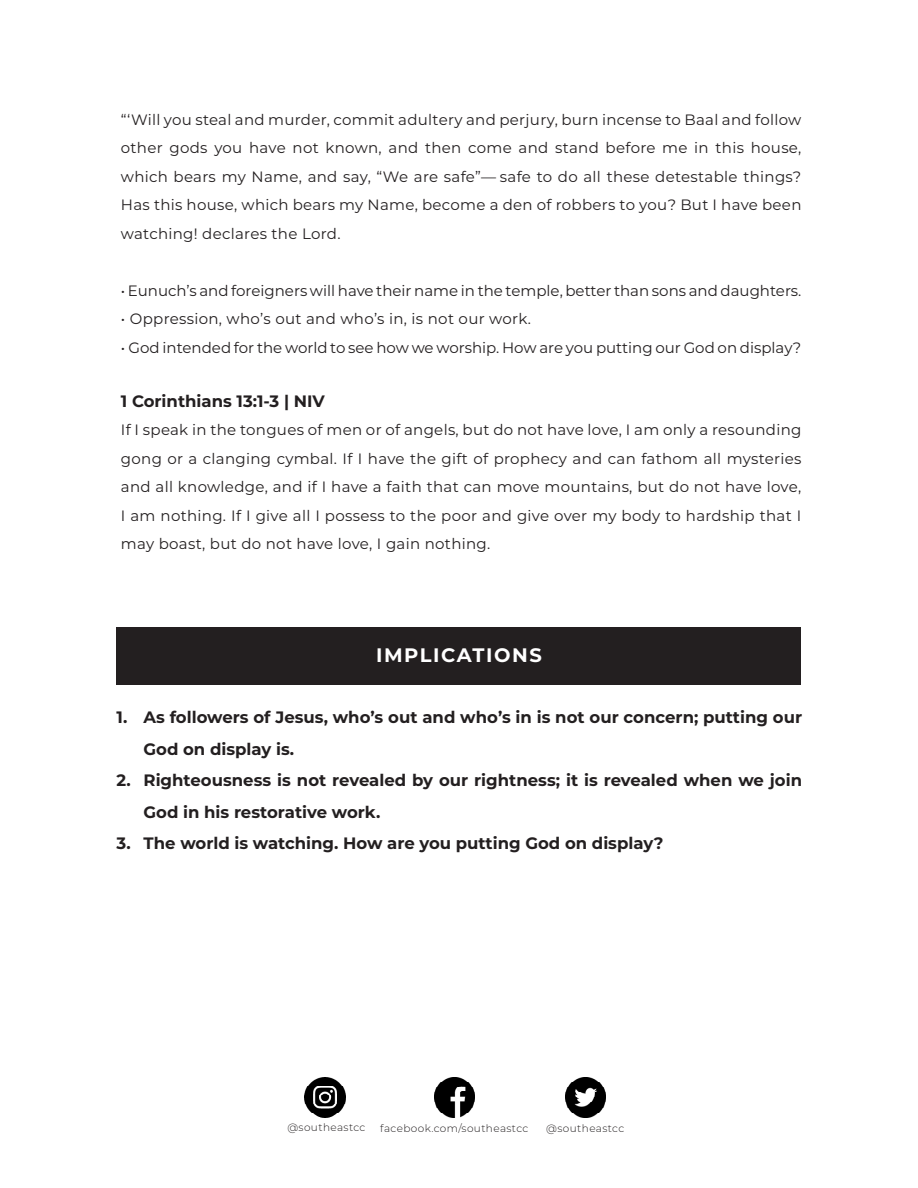
<style>
.page{position:relative;width:918px;height:1188px;background:#fff}
.page>*{position:absolute;margin:0;border:0;box-sizing:border-box;transform-origin:0 0}
.t1{font:700 19.5px "Montserrat";letter-spacing:.08em;color:#fff}
.Body{font:700 16.5px/31.5px "Montserrat";color:#231f20}
.Body-2{font:15px/28.5px "Montserrat";color:#231f20;text-align:justify}
.Body-3{font:15px "Montserrat";letter-spacing:.02em;color:#231f20}
.t2{font:300 10.5px "Montserrat";letter-spacing:.04em;color:#231f20}
</style>
<div class="page">
<div style="left:117px;top:627px;width:684px;height:58px;background:#231f20"></div>
<img style="left:305px;top:1077px;width:40px;height:40px">
<img style="left:434px;top:1077px;width:41px;height:40px">
<img style="left:565px;top:1077px;width:40px;height:40px">
<p class="Body-2" style="left:121px;top:104px;width:682px">“‘Will you steal and murder, commit adultery and perjury, burn incense to Baal and follow other gods you have not known, and then come and stand before me in this house, which bears my Name, and say, “We are safe”— safe to do all these detestable things?<br>Has this house, which bears my Name, become a den of robbers to you? But I have been watching! declares the Lord.</p>
<p class="Body-2" style="left:121px;top:275px;width:682px">• Eunuch’s and foreigners will have their name in the temple, better than sons and daughters.</p>
<p class="Body-3" style="left:121px;top:308px;width:412px">• Oppression, who’s out and who’s in, is not our work.</p>
<p class="Body-2" style="left:121px;top:332px;width:682px">• God intended for the world to see how we worship. How are you putting our God on display?</p>
<p class="Body" style="left:121px;top:384px;width:205px">1 Corinthians 13:1-3 | NIV</p>
<p class="Body-2" style="left:121px;top:415px;width:682px">If I speak in the tongues of men or of angels, but do not have love, I am only a resounding gong or a clanging cymbal. If I have the gift of prophecy and can fathom all mysteries and all knowledge, and if I have a faith that can move mountains, but do not have love, I am nothing. If I give all I possess to the poor and give over my body to hardship that I may boast, but do not have love, I gain nothing.</p>
<p class="t1" style="left:376px;top:641px;width:167px">IMPLICATIONS</p>
<p class="Body" style="left:144px;top:701px;width:660px;text-indent:-27px">1. As followers of Jesus, who’s out and who’s in is not our concern; putting our<br>God on display is.</p>
<p class="Body" style="left:144px;top:764px;width:660px;text-indent:-27px">2. Righteousness is not revealed by our rightness; it is revealed when we join<br>God in his restorative work.</p>
<p class="Body" style="left:117px;top:827px;width:549px">3. The world is watching. How are you putting God on display?</p>
<p class="t2" style="left:287px;top:1120px;width:80px">@southeastcc</p>
<p class="t2" style="left:380px;top:1121px;width:150px">facebook.com/southeastcc</p>
<p class="t2" style="left:546px;top:1121px;width:80px">@southeastcc</p>
</div>
